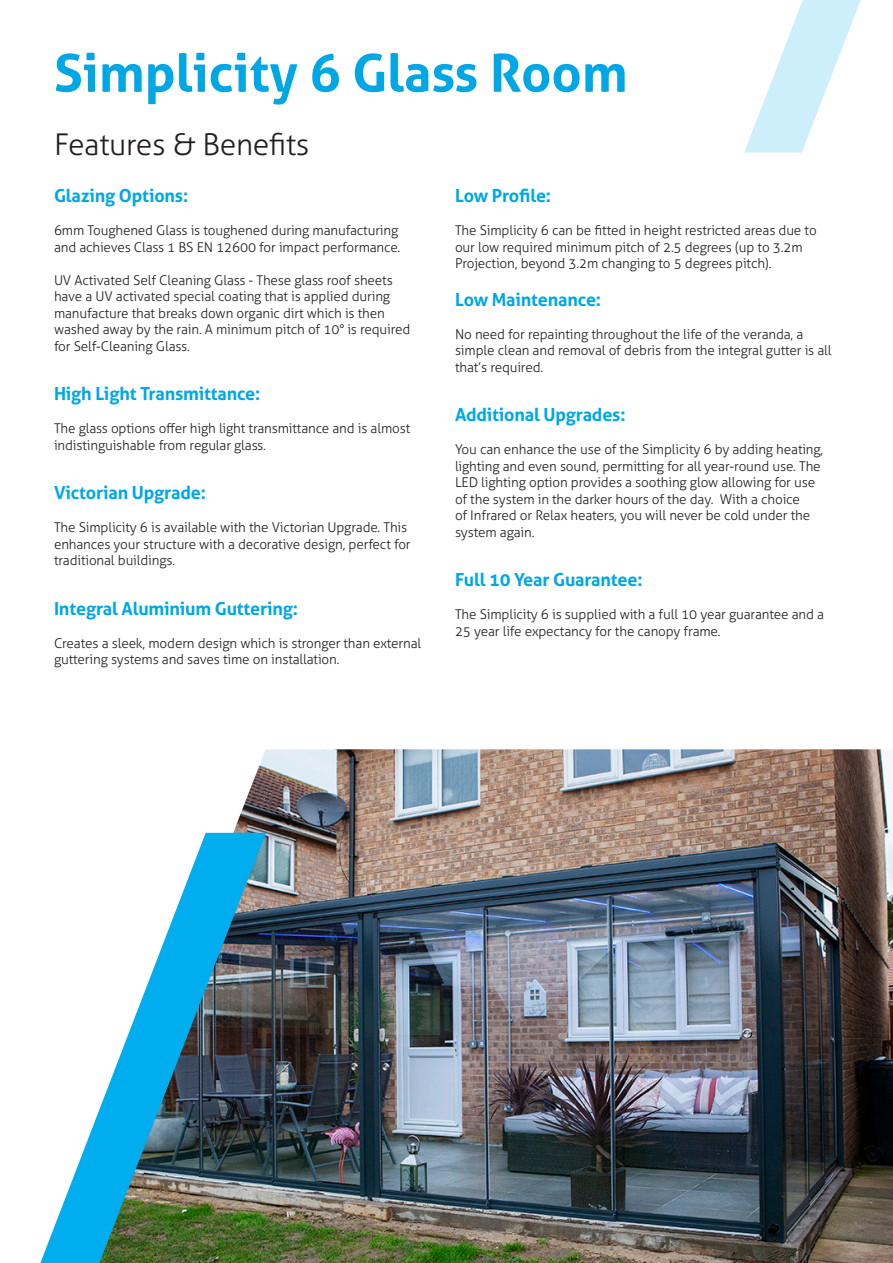
<style>
.page{position:relative;width:893px;height:1263px;background:#fff}
.page>*{position:absolute;margin:0;border:0;box-sizing:border-box;transform-origin:0 0}
.t1{font:700 52.2px "Aller";color:#00a7e5}
.t2{font:300 30px "Aller";letter-spacing:-.01em;color:#231f20}
.t3{font:700 18px "Aller";letter-spacing:-.01em;color:#00a7e5}
.t4{font:300 13.5px/16.5px "Aller";letter-spacing:-.01em;color:#231f20}
</style>
<div class="page">
<img style="left:205px;top:749px;width:688px;height:514px">
<img style="left:40px;top:833px;width:226px;height:430px">
<svg style="left:744px;top:0;width:117px;height:153px"></svg>
<p class="t1" style="left:54px;top:41px;width:575px">Simplicity 6 Glass Room</p>
<p class="t2" style="left:54px;top:126px;width:257px">Features &amp; Benefits</p>
<p class="t3" style="left:54px;top:185px;width:136px">Glazing Options:</p>
<p class="t4" style="left:54px;top:222px;width:346px">6mm Toughened Glass is toughened during manufacturing</p>
<p class="t4" style="left:54px;top:239px;width:348px">and achieves Class 1 BS EN 12600 for impact performance.</p>
<p class="t4" style="left:54px;top:272px;width:340px">UV Activated Self Cleaning Glass - These glass roof sheets</p>
<p class="t4" style="left:54px;top:288px;width:358px">have a UV activated special coating that is applied during manufacture that breaks down organic dirt which is then washed away by the rain. A minimum pitch of 10° is required</p>
<p class="t4" style="left:54px;top:338px;width:137px">for Self-Cleaning Glass.</p>
<p class="t3" style="left:54px;top:383px;width:208px">High Light Transmittance:</p>
<p class="t4" style="left:54px;top:420px;width:358px">The glass options offer high light transmittance and is almost indistinguishable from regular glass.</p>
<p class="t3" style="left:54px;top:482px;width:153px">Victorian Upgrade:</p>
<p class="t4" style="left:54px;top:519px;width:358px">The Simplicity 6 is available with the Victorian Upgrade. This enhances your structure with a decorative design, perfect for traditional buildings.</p>
<p class="t3" style="left:54px;top:597px;width:246px">Integral Aluminium Guttering:</p>
<p class="t4" style="left:54px;top:635px;width:369px">Creates a sleek, modern design which is stronger than external guttering systems and saves time on installation.</p>
<p class="t3" style="left:455px;top:185px;width:98px">Low Profile:</p>
<p class="t4" style="left:455px;top:222px;width:363px">The Simplicity 6 can be fitted in height restricted areas due to our low required minimum pitch of 2.5 degrees (up to 3.2m<br>Projection, beyond 3.2m changing to 5 degrees pitch).</p>
<p class="t3" style="left:455px;top:288px;width:148px">Low Maintenance:</p>
<p class="t4" style="left:455px;top:326px;width:378px">No need for repainting throughout the life of the veranda, a simple clean and removal of debris from the integral gutter is all that’s required.</p>
<p class="t3" style="left:455px;top:404px;width:172px">Additional Upgrades:</p>
<p class="t4" style="left:455px;top:441px;width:370px">You can enhance the use of the Simplicity 6 by adding heating, lighting and even sound, permitting for all year-round use. The LED lighting option provides a soothing glow allowing for use of the system in the darker hours of the day. With a choice<br>of Infrared or Relax heaters, you will never be cold under the system again.</p>
<p class="t3" style="left:455px;top:569px;width:189px">Full 10 Year Guarantee:</p>
<p class="t4" style="left:455px;top:606px;width:370px">The Simplicity 6 is supplied with a full 10 year guarantee and a<br>25 year life expectancy for the canopy frame.</p>
</div>
